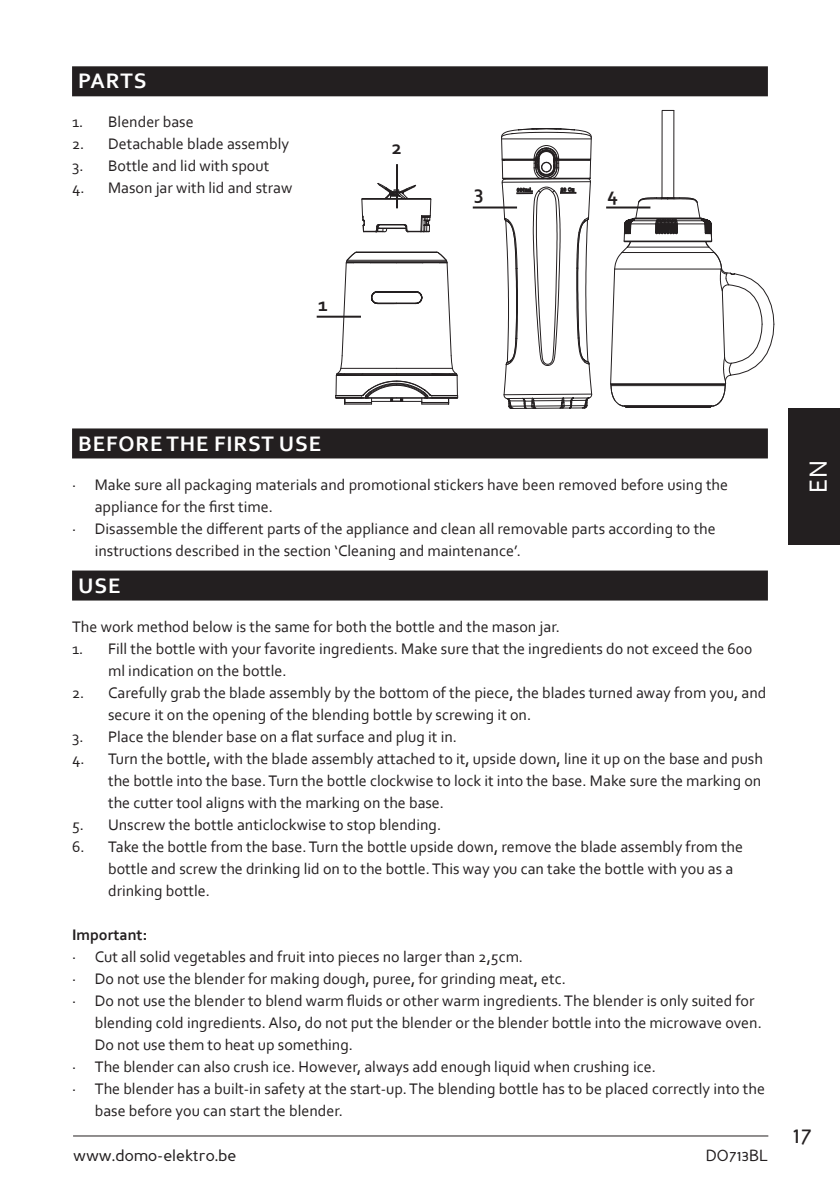
<style>
.page{position:relative;width:840px;height:1191px;background:#fff}
.page>*{position:absolute;margin:0;border:0;box-sizing:border-box;transform-origin:0 0}
.t1{font:26px "Corbel";color:#fff}
.t2{font:24px "Perspective Sans";color:#231f20}
.t3{font:700 22px "Corbel";letter-spacing:.04em;color:#fff}
.t4{font:700 20px "Corbel";color:#231f20}
.t5{font:16px/22px "Corbel";color:#231f20}
.t6{font:16px "Perspective Sans";color:#231f20}
.t7{font:700 16px "Corbel";color:#231f20}
</style>
<div class="page">
<hr style="left:73px;top:1135px;width:694px;height:1px;background:#231f20">
<div style="left:788px;top:408px;width:51px;height:136px;background:#231f20"></div>
<div style="left:72px;top:66px;width:695px;height:30px;background:#231f20"></div>
<div style="left:72px;top:428px;width:695px;height:30px;background:#231f20"></div>
<div style="left:72px;top:570px;width:695px;height:30px;background:#231f20"></div>
<svg style="left:480px;top:128px;width:109px;height:301px"></svg>
<svg style="left:331px;top:183px;width:128px;height:222px"></svg>
<svg style="left:589px;top:86px;width:186px;height:348px"></svg>
<hr style="left:316px;top:316px;width:45px;height:2px;background:#231f20">
<hr style="left:396px;top:164px;width:2px;height:44px;background:#231f20">
<hr style="left:605px;top:206px;width:45px;height:2px;background:#231f20">
<hr style="left:472px;top:206px;width:44px;height:2px;background:#231f20">
<h3 class="t3" style="left:78px;top:67px;width:70px">PARTS</h3>
<p class="t5" style="left:72px;top:111px;width:123px">1. Blender base</p>
<p class="t5" style="left:72px;top:133px;width:218px">2. Detachable blade assembly</p>
<p class="t5" style="left:72px;top:155px;width:198px">3. Bottle and lid with spout</p>
<p class="t5" style="left:72px;top:177px;width:222px">4. Mason jar with lid and straw</p>
<p class="t4" style="left:318px;top:292px;width:11px">1</p>
<p class="t4" style="left:391px;top:135px;width:11px">2</p>
<p class="t4" style="left:474px;top:180px;width:11px">3</p>
<p class="t4" style="left:607px;top:182px;width:12px">4</p>
<h3 class="t3" style="left:78px;top:429px;width:244px">BEFORE THE FIRST USE</h3>
<p class="t5" style="left:72px;top:473px;width:657px">· Make sure all packaging materials and promotional stickers have been removed before using the</p>
<p class="t5" style="left:95px;top:495px;width:179px">appliance for the first time.</p>
<p class="t5" style="left:72px;top:517px;width:644px">· Disassemble the different parts of the appliance and clean all removable parts according to the</p>
<p class="t5" style="left:95px;top:539px;width:427px">instructions described in the section ‘Cleaning and maintenance’.</p>
<h3 class="t3" style="left:78px;top:571px;width:44px">USE</h3>
<p class="t5" style="left:72px;top:615px;width:489px">The work method below is the same for both the bottle and the mason jar.</p>
<p class="t5" style="left:108px;top:637px;width:645px;text-indent:-36px">1. Fill the bottle with your favorite ingredients. Make sure that the ingredients do not exceed the 600 ml indication on the bottle.</p>
<p class="t5" style="left:108px;top:681px;width:659px;text-indent:-36px">2. Carefully grab the blade assembly by the bottom of the piece, the blades turned away from you, and secure it on the opening of the blending bottle by screwing it on.</p>
<p class="t5" style="left:72px;top:725px;width:386px">3. Place the blender base on a flat surface and plug it in.</p>
<p class="t5" style="left:108px;top:747px;width:656px;text-align:justify;text-indent:-36px">4. Turn the bottle, with the blade assembly attached to it, upside down, line it up on the base and push the bottle into the base. Turn the bottle clockwise to lock it into the base. Make sure the marking on the cutter tool aligns with the marking on the base.</p>
<p class="t5" style="left:72px;top:813px;width:370px">5. Unscrew the bottle anticlockwise to stop blending.</p>
<p class="t5" style="left:108px;top:835px;width:636px;text-indent:-36px">6. Take the bottle from the base. Turn the bottle upside down, remove the blade assembly from the bottle and screw the drinking lid on to the bottle. This way you can take the bottle with you as a drinking bottle.</p>
<p class="t7" style="left:72px;top:924px;width:77px">Important:</p>
<p class="t5" style="left:72px;top:945px;width:452px">· Cut all solid vegetables and fruit into pieces no larger than 2,5cm.</p>
<p class="t5" style="left:72px;top:967px;width:495px">· Do not use the blender for making dough, puree, for grinding meat, etc.</p>
<p class="t5" style="left:72px;top:989px;width:683px">· Do not use the blender to blend warm fluids or other warm ingredients. The blender is only suited for</p>
<p class="t5" style="left:95px;top:1011px;width:668px">blending cold ingredients. Also, do not put the blender or the blender bottle into the microwave oven.</p>
<p class="t5" style="left:95px;top:1033px;width:260px">Do not use them to heat up something.</p>
<p class="t5" style="left:72px;top:1055px;width:585px">· The blender can also crush ice. However, always add enough liquid when crushing ice.</p>
<p class="t5" style="left:72px;top:1077px;width:694px">· The blender has a built-in safety at the start-up. The blending bottle has to be placed correctly into the</p>
<p class="t5" style="left:95px;top:1099px;width:250px">base before you can start the blender.</p>
<p class="t6" style="left:73px;top:1146px;width:165px">www.domo-elektro.be</p>
<p class="t6" style="left:705px;top:1146px;width:64px">DO713BL</p>
<h1 class="t1" style="left:801px;top:492px;width:34px;rotate:-90deg">EN</h1>
<h2 class="t2" style="left:792px;top:1120px;width:20px">17</h2>
</div>
